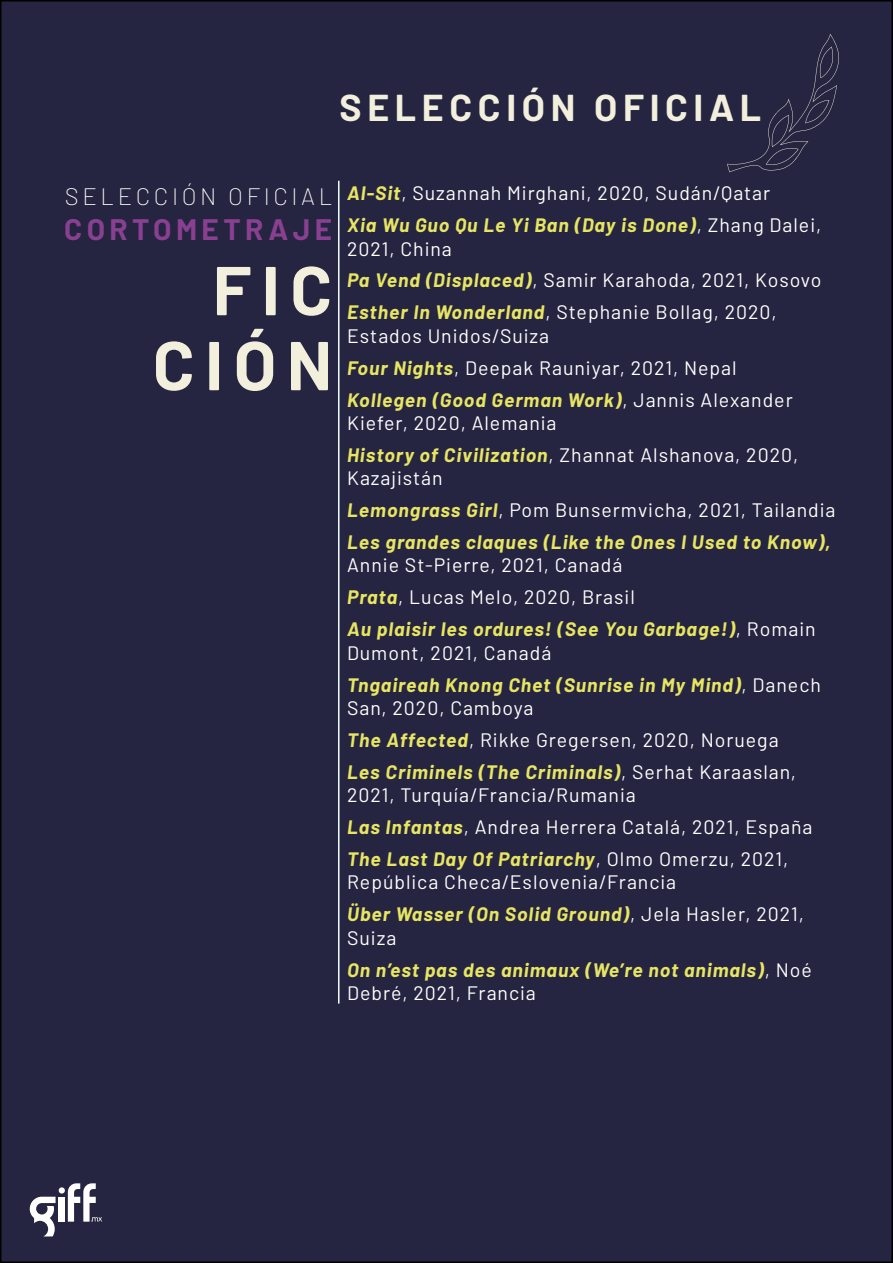
<style>
.page{position:relative;width:893px;height:1263px;background:#fff}
.page>*{position:absolute;margin:0;border:0;box-sizing:border-box;transform-origin:0 0}
.t1{font:700 69px/75px "Barlow";letter-spacing:.15em;color:#f2efdc;text-align:right}
.t2{font:700 37.5px "Barlow";letter-spacing:.15em;color:#f2efdc}
.t3{font:700 29.7px "Barlow";letter-spacing:.15em;color:#894091}
.t4{font:200 23.85px "Barlow";letter-spacing:.15em;color:#fff}
.t5{font:19.5px/32px "Barlow";letter-spacing:.05em;color:#fff}
.t6{font:italic 700 19.5px/32px "Barlow";letter-spacing:.05em;color:#e7e562}
.s1{font-weight:700;font-style:italic;color:#e7e562}
.s2{font-weight:400;font-style:normal;color:#fff}
</style>
<div class="page">
<div style="left:1px;top:1px;width:891px;height:1261px;background:#252541"></div>
<svg style="left:30px;top:1183px;width:72px;height:53px"></svg>
<svg style="left:727px;top:34px;width:112px;height:138px"></svg>
<hr style="left:338px;top:181px;width:1px;height:822px;background:#f2ffff">
<h2 class="t2" style="left:339px;top:85px;width:423px">SELECCIÓN OFICIAL</h2>
<p class="t4" style="left:65px;top:181px;width:269px">SELECCIÓN OFICIAL</p>
<h3 class="t3" style="left:64px;top:211px;width:270px">CORTOMETRAJE</h3>
<h1 class="t1" style="left:153px;top:253px;width:181px">FIC<br>CIÓN</h1>
<p class="t5" style="left:347px;top:177px;width:476px"><span class="s1">Al-Sit</span>, Suzannah Mirghani, 2020, Sudán/Qatar<br><span class="s1">Xia Wu Guo Qu Le Yi Ban (Day is Done)</span>, Zhang Dalei,</p>
<p class="t5" style="left:347px;top:232px;width:476px">2021, China<br><span class="s1">Pa Vend (Displaced)</span>, Samir Karahoda, 2021, Kosovo<br><span class="s1">Esther In Wonderland</span>, Stephanie Bollag, 2020,</p>
<p class="t5" style="left:347px;top:319px;width:447px">Estados Unidos/Suiza<br><span class="s1">Four Nights</span>, Deepak Rauniyar, 2021, Nepal<br><span class="s1">Kollegen (Good German Work)</span>, Jannis Alexander</p>
<p class="t5" style="left:347px;top:406px;width:453px">Kiefer, 2020, Alemania<br><span class="s1">History of Civilization</span>, Zhannat Alshanova, 2020,</p>
<p class="t6" style="left:347px;top:462px;width:490px"><span class="s2">Kazajistán<br></span>Lemongrass Girl<span class="s2">, Pom Bunsermvicha, 2021, Tailandia<br></span>Les grandes claques (Like the Ones I Used to Know),</p>
<p class="t5" style="left:347px;top:549px;width:470px">Annie St-Pierre, 2021, Canadá<br><span class="s1">Prata</span>, Lucas Melo, 2020, Brasil<br><span class="s1">Au plaisir les ordures! (See You Garbage!)</span>, Romain</p>
<p class="t6" style="left:347px;top:637px;width:475px"><span class="s2">Dumont, 2021, Canadá<br></span>Tngaireah Knong Chet (Sunrise in My Mind)<span class="s2">, Danech</span></p>
<p class="t5" style="left:347px;top:691px;width:450px">San, 2020, Camboya<br><span class="s1">The Affected</span>, Rikke Gregersen, 2020, Noruega<br><span class="s1">Les Criminels (The Criminals)</span>, Serhat Karaaslan,</p>
<p class="t5" style="left:347px;top:779px;width:467px">2021, Turquía/Francia/Rumania<br><span class="s1">Las Infantas</span>, Andrea Herrera Catalá, 2021, España<br><span class="s1">The Last Day Of Patriarchy</span>, Olmo Omerzu, 2021,</p>
<p class="t5" style="left:347px;top:866px;width:458px">República Checa/Eslovenia/Francia<br><span class="s1">Über Wasser (On Solid Ground)</span>, Jela Hasler, 2021,</p>
<p class="t6" style="left:347px;top:922px;width:466px"><span class="s2">Suiza<br></span>On n’est pas des animaux (We’re not animals)<span class="s2">, Noé</span></p>
<p class="t5" style="left:347px;top:976px;width:190px">Debré, 2021, Francia</p>
</div>
